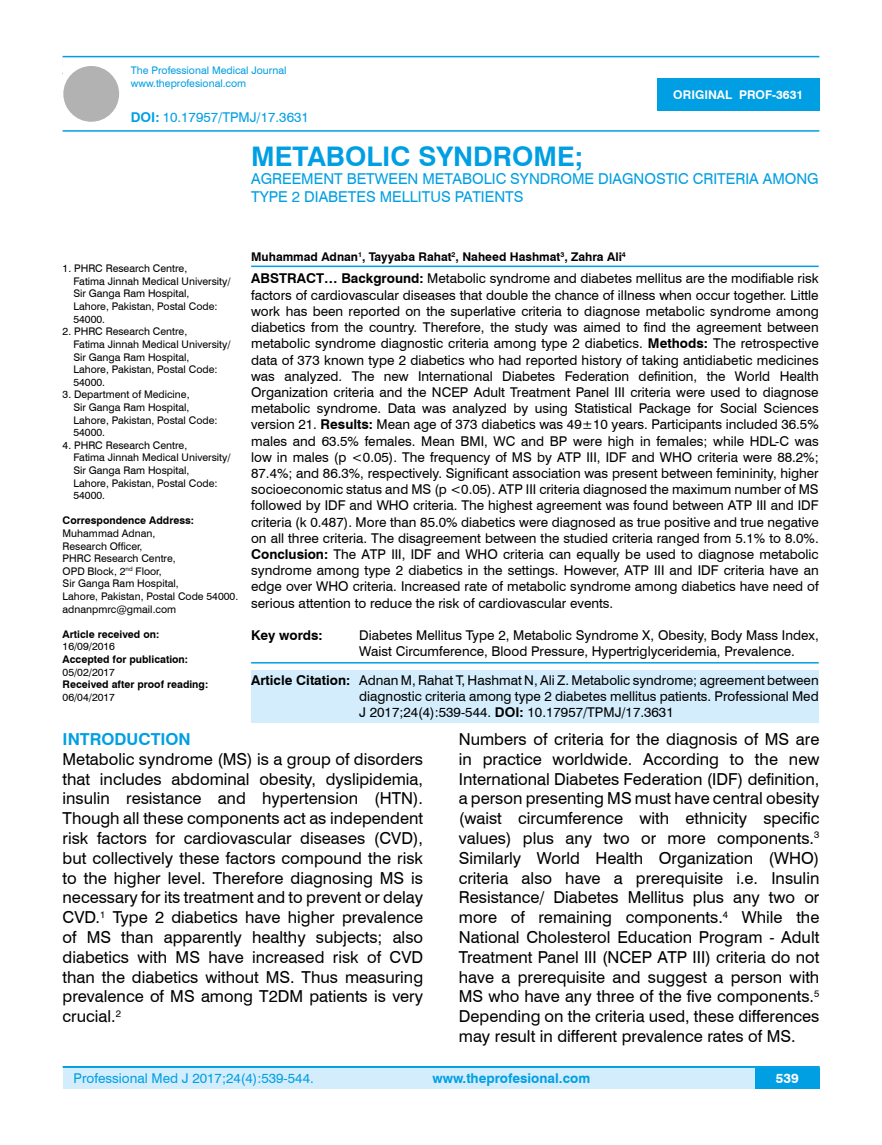
<style>
.page{position:relative;width:882px;height:1145px;background:#fff}
.page>*{position:absolute;margin:0;border:0;box-sizing:border-box;transform-origin:0 0}
.t1{font:700 27px "Swiss 721 BT";color:#009fe3}
.t2{font:16.5px/19.8px "Swiss 721 BT";color:#000;text-align:justify}
.t3{font:700 16.5px "Swiss 721 BT";color:#009fe3}
.t4{font:15px/18px "Swiss 721 BT";color:#009fe3}
.t5{font:13.5px/16.2px "Swiss 721 BT";color:#000;text-align:justify}
.t6{font:13.5px "Swiss 721 BT";color:#009fe3}
.t7{font:700 13.5px "Swiss 721 BT";color:#009fe3}
.t8{font:700 13.5px "Swiss 721 BT";color:#000}
.t9{font:700 13.5px "Swiss 721 BT";color:#fff}
.t10{font:700 12px "Swiss 721 BT";color:#000}
.t11{font:700 12px "Swiss 721 BT";color:#fff}
.t12{font:10.5px/12.6px "Swiss 721 BT";color:#000}
.t13{font:700 10.5px "Swiss 721 BT";color:#000}
.t14{font:10.5px/12.6px "Swiss 721 BT";color:#009fe3}
.s1{font-weight:700}
</style>
<div class="page">
<div style="left:63px;top:1067px;width:756px;height:21px;background:#d4edfc"></div>
<hr style="left:63px;top:1066px;width:756px;height:2px;background:#009fe3">
<div style="left:754px;top:1068px;width:65px;height:20px;background:#009fe3"></div>
<hr style="left:63px;top:56px;width:756px;height:1px;background:#009fe3">
<hr style="left:63px;top:130px;width:756px;height:2px;background:#009fe3">
<div style="left:63px;top:66px;width:56px;height:56px;background:#b3b2b2;border-radius:50%"></div>
<div style="left:657px;top:78px;width:162px;height:33px;background:#009fe3"></div>
<hr style="left:251px;top:265px;width:567px;height:2px;background:#009fe3">
<hr style="left:251px;top:662px;width:567px;height:1px;background:#009fe3">
<div style="left:251px;top:670px;width:567px;height:52px;background:#d4edfc"></div>
<p class="t14" style="left:131px;top:64px;width:157px">The Professional Medical Journal www.theprofesional.com</p>
<p class="t6" style="left:131px;top:108px;width:179px"><span class="s1">DOI:</span> 10.17957/TPMJ/17.3631</p>
<p class="t11" style="left:673px;top:87px;width:131px">ORIGINAL PROF-3631</p>
<h1 class="t1" style="left:251px;top:137px;width:333px">METABOLIC SYNDROME;</h1>
<p class="t4" style="left:251px;top:169px;width:568px">AGREEMENT BETWEEN METABOLIC SYNDROME DIAGNOSTIC CRITERIA AMONG<br>TYPE 2 DIABETES MELLITUS PATIENTS</p>
<p class="t12" style="left:73px;top:262px;width:159px;text-indent:-11px">1. PHRC Research Centre,<br>Fatima Jinnah Medical University/<br>Sir Ganga Ram Hospital,<br>Lahore, Pakistan, Postal Code:<br>54000.</p>
<p class="t12" style="left:73px;top:325px;width:159px;text-indent:-11px">2. PHRC Research Centre,<br>Fatima Jinnah Medical University/<br>Sir Ganga Ram Hospital,<br>Lahore, Pakistan, Postal Code:<br>54000.</p>
<p class="t12" style="left:73px;top:388px;width:146px;text-indent:-11px">3. Department of Medicine,<br>Sir Ganga Ram Hospital,<br>Lahore, Pakistan, Postal Code:<br>54000.</p>
<p class="t12" style="left:73px;top:438px;width:159px;text-indent:-11px">4. PHRC Research Centre,<br>Fatima Jinnah Medical University/<br>Sir Ganga Ram Hospital,<br>Lahore, Pakistan, Postal Code:<br>54000.</p>
<p class="t13" style="left:63px;top:513px;width:133px">Correspondence Address:</p>
<p class="t12" style="left:63px;top:526px;width:177px">Muhammad Adnan,<br>Research Officer,<br>PHRC Research Centre,<br>OPD Block, 2<sup>nd</sup> Floor,<br>Sir Ganga Ram Hospital,<br>Lahore, Pakistan, Postal Code 54000. adnanpmrc@gmail.com</p>
<p class="t13" style="left:63px;top:627px;width:98px">Article received on:</p>
<p class="t12" style="left:63px;top:640px;width:54px">16/09/2016</p>
<p class="t13" style="left:63px;top:652px;width:127px">Accepted for publication:</p>
<p class="t12" style="left:63px;top:665px;width:54px">05/02/2017</p>
<p class="t13" style="left:63px;top:677px;width:147px">Received after proof reading:</p>
<p class="t12" style="left:63px;top:690px;width:54px">06/04/2017</p>
<p class="t10" style="left:251px;top:248px;width:376px">Muhammad Adnan<sup>1</sup>, Tayyaba Rahat<sup>2</sup>, Naheed Hashmat<sup>3</sup>, Zahra Ali<sup>4</sup></p>
<p class="t5" style="left:251px;top:270px;width:569px"><span class="s1">ABSTRACT… Background:</span> Metabolic syndrome and diabetes mellitus are the modifiable risk factors of cardiovascular diseases that double the chance of illness when occur together. Little work has been reported on the superlative criteria to diagnose metabolic syndrome among diabetics from the country. Therefore, the study was aimed to find the agreement between metabolic syndrome diagnostic criteria among type 2 diabetics. <span class="s1">Methods:</span> The retrospective data of 373 known type 2 diabetics who had reported history of taking antidiabetic medicines was analyzed. The new International Diabetes Federation definition, the World Health Organization criteria and the NCEP Adult Treatment Panel III criteria were used to diagnose metabolic syndrome. Data was analyzed by using Statistical Package for Social Sciences version 21. <span class="s1">Results:</span> Mean age of 373 diabetics was 49±10 years. Participants included 36.5% males and 63.5% females. Mean BMI, WC and BP were high in females; while HDL-C was low in males (p &lt;0.05). The frequency of MS by ATP III, IDF and WHO criteria were 88.2%; 87.4%; and 86.3%, respectively. Significant association was present between femininity, higher socioeconomic status and MS (p &lt;0.05). ATP III criteria diagnosed the maximum number of MS followed by IDF and WHO criteria. The highest agreement was found between ATP III and IDF criteria (k 0.487). More than 85.0% diabetics were diagnosed as true positive and true negative on all three criteria. The disagreement between the studied criteria ranged from 5.1% to 8.0%.<br><span class="s1">Conclusion:</span> The ATP III, IDF and WHO criteria can equally be used to diagnose metabolic syndrome among type 2 diabetics in the settings. However, ATP III and IDF criteria have an edge over WHO criteria. Increased rate of metabolic syndrome among diabetics have need of serious attention to reduce the risk of cardiovascular events.</p>
<p class="t8" style="left:251px;top:626px;width:73px">Key words:</p>
<p class="t5" style="left:359px;top:626px;width:461px">Diabetes Mellitus Type 2, Metabolic Syndrome X, Obesity, Body Mass Index,<br>Waist Circumference, Blood Pressure, Hypertriglyceridemia, Prevalence.</p>
<p class="t5" style="left:359px;top:671px;width:461px;text-indent:-108px"><span class="s1">Article Citation:</span> Adnan M, Rahat T, Hashmat N, Ali Z. Metabolic syndrome; agreement between diagnostic criteria among type 2 diabetes mellitus patients. Professional Med J 2017;24(4):539-544. <span class="s1">DOI:</span> 10.17957/TPMJ/17.3631</p>
<p class="t3" style="left:63px;top:727px;width:130px">INTRODUCTION</p>
<p class="t2" style="left:63px;top:748px;width:362px">Metabolic syndrome (MS) is a group of disorders that includes abdominal obesity, dyslipidemia, insulin resistance and hypertension (HTN).<br>Though all these components act as independent risk factors for cardiovascular diseases (CVD), but collectively these factors compound the risk to the higher level. Therefore diagnosing MS is necessary for its treatment and to prevent or delay CVD.<sup>1</sup> Type 2 diabetics have higher prevalence of MS than apparently healthy subjects; also diabetics with MS have increased risk of CVD than the diabetics without MS. Thus measuring prevalence of MS among T2DM patients is very crucial.<sup>2</sup></p>
<p class="t2" style="left:458px;top:728px;width:362px">Numbers of criteria for the diagnosis of MS are in practice worldwide. According to the new International Diabetes Federation (IDF) definition, a person presenting MS must have central obesity (waist circumference with ethnicity specific values) plus any two or more components.<sup>3<br></sup>Similarly World Health Organization (WHO) criteria also have a prerequisite i.e. Insulin Resistance/ Diabetes Mellitus plus any two or more of remaining components.<sup>4</sup> While the National Cholesterol Education Program - Adult Treatment Panel III (NCEP ATP III) criteria do not have a prerequisite and suggest a person with MS who have any three of the five components.<sup>5<br></sup>Depending on the criteria used, these differences may result in different prevalence rates of MS.</p>
<p class="t6" style="left:74px;top:1069px;width:241px">Professional Med J 2017;24(4):539-544.</p>
<p class="t7" style="left:432px;top:1069px;width:159px">www.theprofesional.com</p>
<p class="t9" style="left:775px;top:1069px;width:24px">539</p>
</div>
